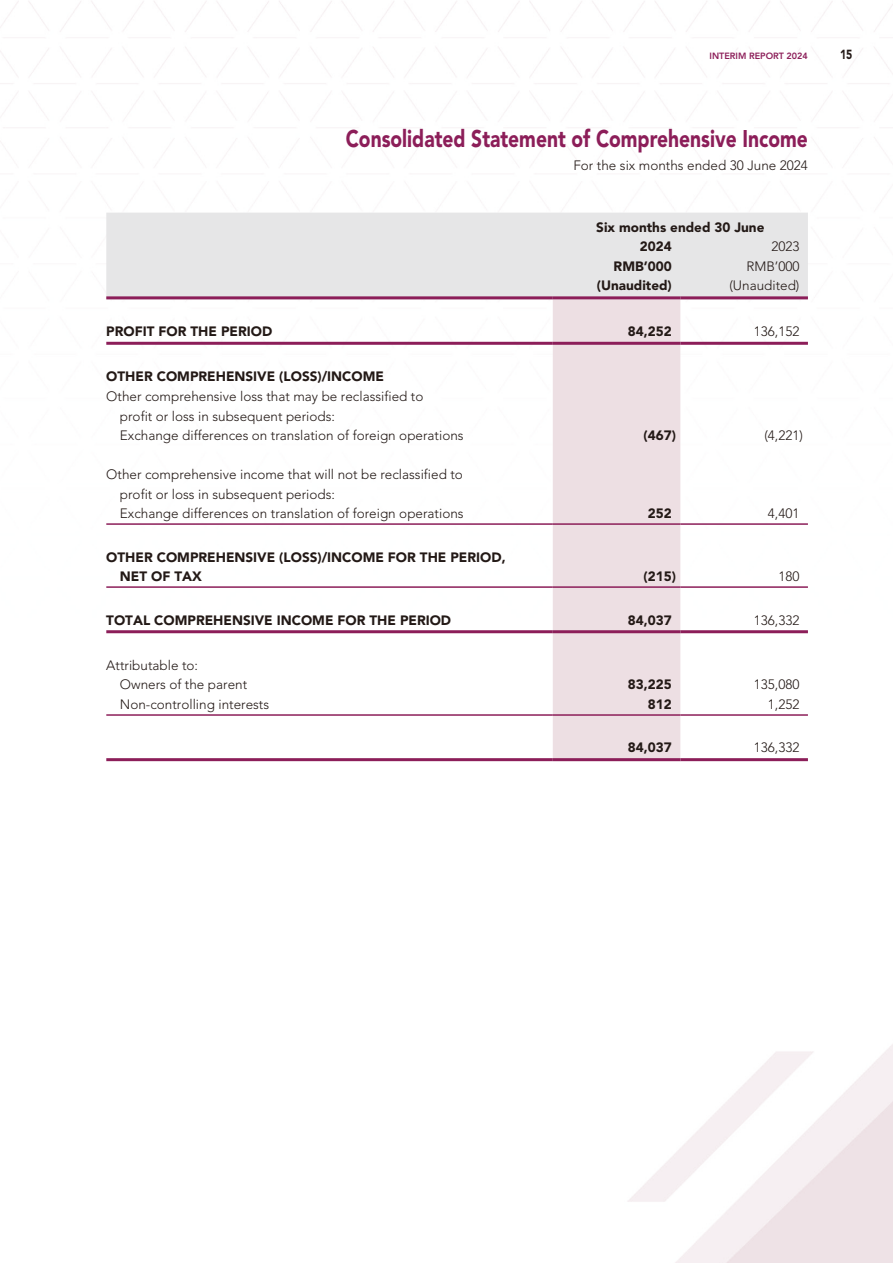
<style>
.page{position:relative;width:893px;height:1263px;background:#fff}
.page>*{position:absolute;margin:0;border:0;box-sizing:border-box;transform-origin:0 0}
.t1{font:900 24px "Avenir LT Std";color:#8c1e59;scale:.8 1}
.t2{font:300 13.5px/19.5px "Avenir LT Std";color:#231916}
.t3{font:900 13.5px/19.5px "Avenir LT Std";color:#231916}
.t4{font:900 13.2px "Avenir LT Std";color:#231916;scale:.8 1}
.t5{font:800 9px "Avenir LT Std";color:#8c1e59}
</style>
<div class="page">
<div style="left:106px;top:213px;width:702px;height:83px;background:#e6e6e7"></div>
<div style="left:553px;top:299px;width:127px;height:459px;background:#eddfe3"></div>
<hr style="left:106px;top:296px;width:447px;height:3px;background:#8c1e59">
<hr style="left:553px;top:296px;width:127px;height:3px;background:#8c1e59">
<hr style="left:680px;top:296px;width:128px;height:3px;background:#8c1e59">
<hr style="left:106px;top:342px;width:447px;height:3px;background:#8c1e59">
<hr style="left:553px;top:342px;width:127px;height:3px;background:#8c1e59">
<hr style="left:680px;top:342px;width:128px;height:3px;background:#8c1e59">
<hr style="left:106px;top:523px;width:447px;height:2px;background:#8c1e59">
<hr style="left:553px;top:523px;width:127px;height:2px;background:#8c1e59">
<hr style="left:680px;top:523px;width:128px;height:2px;background:#8c1e59">
<hr style="left:106px;top:586px;width:447px;height:2px;background:#8c1e59">
<hr style="left:553px;top:586px;width:127px;height:2px;background:#8c1e59">
<hr style="left:680px;top:586px;width:128px;height:2px;background:#8c1e59">
<hr style="left:106px;top:630px;width:447px;height:3px;background:#8c1e59">
<hr style="left:553px;top:630px;width:127px;height:3px;background:#8c1e59">
<hr style="left:680px;top:630px;width:128px;height:3px;background:#8c1e59">
<hr style="left:106px;top:714px;width:447px;height:2px;background:#8c1e59">
<hr style="left:553px;top:714px;width:127px;height:2px;background:#8c1e59">
<hr style="left:680px;top:714px;width:128px;height:2px;background:#8c1e59">
<hr style="left:106px;top:758px;width:447px;height:3px;background:#8c1e59">
<hr style="left:553px;top:758px;width:127px;height:3px;background:#8c1e59">
<hr style="left:680px;top:758px;width:128px;height:3px;background:#8c1e59">
<p class="t5" style="left:710px;top:51px;width:100px">INTERIM REPORT 2024</p>
<p class="t4" style="left:840px;top:48px;width:17px">15</p>
<h1 class="t1" style="left:346px;top:128px;width:579px">Consolidated Statement of Comprehensive Income</h1>
<p class="t2" style="left:573px;top:157px;width:236px">For the six months ended 30 June 2024</p>
<p class="t3" style="left:640px;top:218px;width:126px;text-indent:-44px">Six months ended 30 June<br>2024</p>
<p class="t2" style="left:771px;top:238px;width:30px">2023</p>
<p class="t3" style="left:614px;top:257px;width:60px">RMB’000</p>
<p class="t2" style="left:746px;top:257px;width:55px">RMB’000</p>
<p class="t3" style="left:597px;top:277px;width:76px">(Unaudited)</p>
<p class="t2" style="left:729px;top:277px;width:72px">(Unaudited)</p>
<p class="t3" style="left:106px;top:322px;width:167px">PROFIT FOR THE PERIOD</p>
<p class="t3" style="left:628px;top:322px;width:45px">84,252</p>
<p class="t2" style="left:754px;top:322px;width:47px">136,152</p>
<p class="t3" style="left:106px;top:368px;width:279px">OTHER COMPREHENSIVE (LOSS)/INCOME</p>
<p class="t2" style="left:120px;top:387px;width:345px;text-indent:-14px">Other comprehensive loss that may be reclassified to<br>profit or loss in subsequent periods:<br>Exchange differences on translation of foreign operations</p>
<p class="t3" style="left:644px;top:426px;width:34px">(467)</p>
<p class="t2" style="left:764px;top:426px;width:40px">(4,221)</p>
<p class="t2" style="left:120px;top:465px;width:345px;text-indent:-14px">Other comprehensive income that will not be reclassified to profit or loss in subsequent periods:<br>Exchange differences on translation of foreign operations</p>
<p class="t3" style="left:120px;top:548px;width:387px;text-indent:-14px">OTHER COMPREHENSIVE (LOSS)/INCOME FOR THE PERIOD,<br>NET OF TAX</p>
<p class="t3" style="left:648px;top:504px;width:25px">252</p>
<p class="t2" style="left:768px;top:504px;width:33px">4,401</p>
<p class="t3" style="left:644px;top:567px;width:34px">(215)</p>
<p class="t2" style="left:778px;top:567px;width:23px">180</p>
<p class="t3" style="left:106px;top:611px;width:346px">TOTAL COMPREHENSIVE INCOME FOR THE PERIOD</p>
<p class="t3" style="left:628px;top:611px;width:45px">84,037</p>
<p class="t2" style="left:754px;top:611px;width:47px">136,332</p>
<p class="t2" style="left:120px;top:656px;width:129px;text-indent:-14px">Attributable to:<br>Owners of the parent</p>
<p class="t3" style="left:628px;top:676px;width:45px">83,225</p>
<p class="t2" style="left:754px;top:676px;width:47px">135,080</p>
<p class="t2" style="left:120px;top:695px;width:151px">Non-controlling interests</p>
<p class="t3" style="left:648px;top:695px;width:25px">812</p>
<p class="t2" style="left:768px;top:695px;width:33px">1,252</p>
<p class="t3" style="left:628px;top:739px;width:45px">84,037</p>
<p class="t2" style="left:754px;top:739px;width:47px">136,332</p>
</div>
